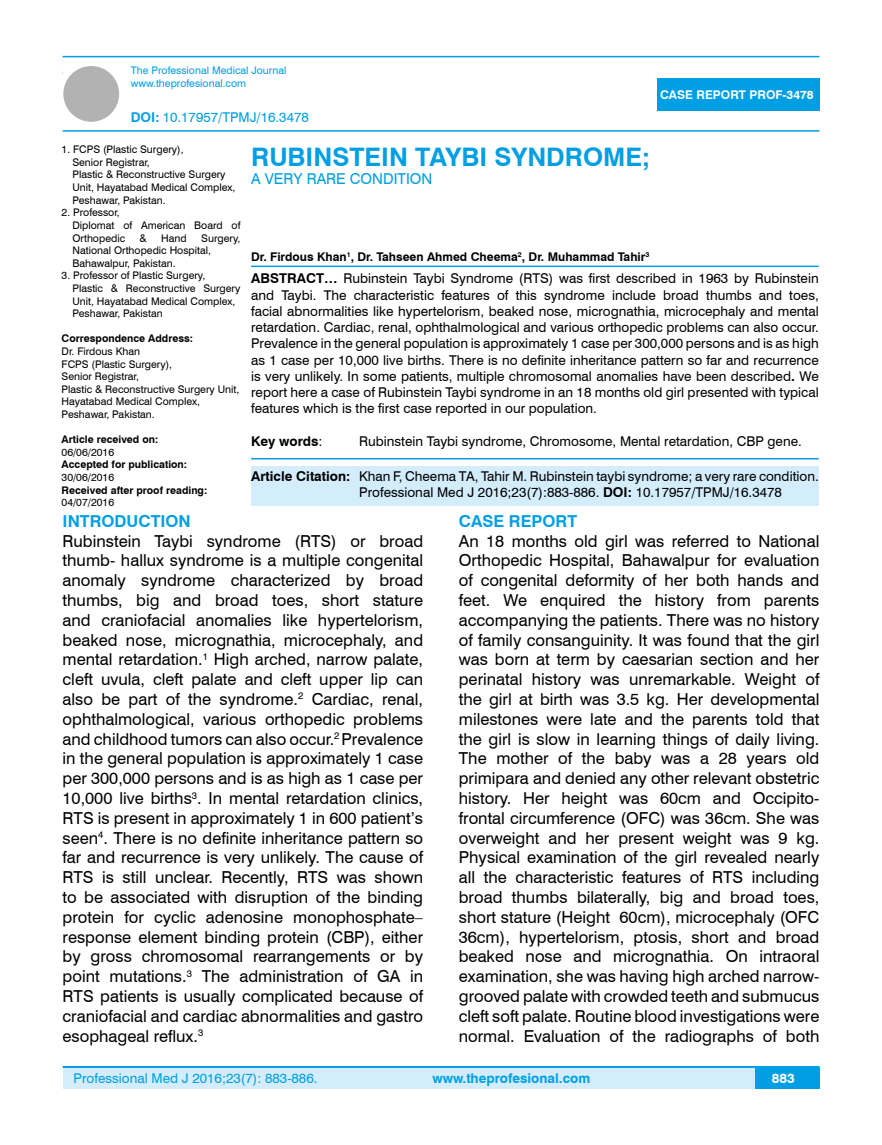
<style>
.page{position:relative;width:882px;height:1145px;background:#fff}
.page>*{position:absolute;margin:0;border:0;box-sizing:border-box;transform-origin:0 0}
.t1{font:700 25.5px "Swiss 721 BT";color:#009fe3}
.t2{font:16.5px/19.8px "Swiss 721 BT";color:#000;text-align:justify}
.t3{font:700 16.5px "Swiss 721 BT";color:#009fe3}
.t4{font:15px "Swiss 721 BT";color:#009fe3}
.t5{font:13.5px/16.2px "Swiss 721 BT";color:#000;text-align:justify}
.t6{font:13.5px "Swiss 721 BT";color:#009fe3}
.t7{font:700 13.5px "Swiss 721 BT";color:#009fe3}
.t8{font:700 13.5px "Swiss 721 BT";color:#000}
.t9{font:700 13.5px "Swiss 721 BT";color:#fff}
.t10{font:700 12px "Swiss 721 BT";color:#000}
.t11{font:700 12px "Swiss 721 BT";color:#fff}
.t12{font:10.5px/12.6px "Swiss 721 BT";color:#000}
.t13{font:700 10.5px "Swiss 721 BT";color:#000}
.t14{font:10.5px/12.6px "Swiss 721 BT";color:#009fe3}
.s1{font-weight:700}
.s2{font-weight:400}
</style>
<div class="page">
<div style="left:63px;top:1067px;width:756px;height:21px;background:#d4edfc"></div>
<hr style="left:63px;top:1066px;width:756px;height:2px;background:#009fe3">
<div style="left:754px;top:1068px;width:65px;height:20px;background:#009fe3"></div>
<hr style="left:63px;top:56px;width:756px;height:1px;background:#009fe3">
<hr style="left:63px;top:130px;width:756px;height:2px;background:#009fe3">
<div style="left:63px;top:66px;width:56px;height:56px;background:#b3b2b2;border-radius:50%"></div>
<div style="left:657px;top:78px;width:162px;height:33px;background:#009fe3"></div>
<hr style="left:251px;top:265px;width:567px;height:2px;background:#009fe3">
<hr style="left:251px;top:458px;width:567px;height:1px;background:#009fe3">
<div style="left:251px;top:466px;width:567px;height:39px;background:#d4edfc"></div>
<p class="t14" style="left:131px;top:64px;width:157px">The Professional Medical Journal www.theprofesional.com</p>
<p class="t6" style="left:131px;top:108px;width:179px"><span class="s1">DOI:</span> 10.17957/TPMJ/16.3478</p>
<p class="t11" style="left:659px;top:87px;width:155px">CASE REPORT PROF-3478</p>
<p class="t12" style="left:72px;top:143px;width:164px;text-indent:-11px">1. FCPS (Plastic Surgery),<br>Senior Registrar,<br>Plastic &amp; Reconstructive Surgery<br>Unit, Hayatabad Medical Complex,<br>Peshawar, Pakistan.</p>
<p class="t12" style="left:72px;top:206px;width:169px;text-indent:-11px">2. Professor,<br>Diplomat of American Board of<br>Orthopedic</p>
<p class="t12" style="left:139px;top:231px;width:9px">&amp;</p>
<p class="t12" style="left:161px;top:231px;width:27px">Hand</p>
<p class="t12" style="left:72px;top:231px;width:169px;text-indent:129px">Surgery,<br>National Orthopedic Hospital,<br>Bahawalpur, Pakistan.</p>
<p class="t12" style="left:72px;top:269px;width:169px;text-indent:-11px">3. Professor of Plastic Surgery,<br>Plastic &amp; Reconstructive Surgery<br>Unit, Hayatabad Medical Complex,<br>Peshawar, Pakistan</p>
<p class="t13" style="left:62px;top:331px;width:133px">Correspondence Address:</p>
<p class="t12" style="left:62px;top:344px;width:179px">Dr. Firdous Khan<br>FCPS (Plastic Surgery),<br>Senior Registrar,<br>Plastic &amp; Reconstructive Surgery Unit,<br>Hayatabad Medical Complex,<br>Peshawar, Pakistan.</p>
<p class="t13" style="left:62px;top:432px;width:98px">Article received on:</p>
<p class="t12" style="left:62px;top:445px;width:54px">06/06/2016</p>
<p class="t13" style="left:62px;top:457px;width:127px">Accepted for publication:</p>
<p class="t12" style="left:62px;top:470px;width:54px">30/06/2016</p>
<p class="t13" style="left:62px;top:482px;width:147px">Received after proof reading:</p>
<p class="t12" style="left:62px;top:496px;width:54px">04/07/2016</p>
<h1 class="t1" style="left:251px;top:139px;width:400px">RUBINSTEIN TAYBI SYNDROME;</h1>
<p class="t4" style="left:251px;top:168px;width:183px">A VERY RARE CONDITION</p>
<p class="t10" style="left:251px;top:248px;width:399px">Dr. Firdous Khan<sup>1</sup>, Dr. Tahseen Ahmed Cheema<sup>2</sup>, Dr. Muhammad Tahir<sup>3</sup></p>
<p class="t5" style="left:251px;top:270px;width:569px"><span class="s1">ABSTRACT…</span> Rubinstein Taybi Syndrome (RTS) was first described in 1963 by Rubinstein and Taybi. The characteristic features of this syndrome include broad thumbs and toes, facial abnormalities like hypertelorism, beaked nose, micrognathia, microcephaly and mental retardation. Cardiac, renal, ophthalmological and various orthopedic problems can also occur.<br>Prevalence in the general population is approximately 1 case per 300,000 persons and is as high as 1 case per 10,000 live births. There is no definite inheritance pattern so far and recurrence is very unlikely. In some patients, multiple chromosomal anomalies have been described<span class="s1">.</span> We report here a case of Rubinstein Taybi syndrome in an 18 months old girl presented with typical features which is the first case reported in our population.</p>
<p class="t8" style="left:251px;top:431px;width:73px">Key words<span class="s2">:</span></p>
<p class="t5" style="left:359px;top:432px;width:444px">Rubinstein Taybi syndrome, Chromosome, Mental retardation, CBP gene.</p>
<p class="t5" style="left:359px;top:467px;width:460px;text-indent:-108px"><span class="s1">Article Citation:</span> Khan F, Cheema TA, Tahir M. Rubinstein taybi syndrome; a very rare condition.<br>Professional Med J 2016;23(7):883-886. <span class="s1">DOI:</span> 10.17957/TPMJ/16.3478</p>
<p class="t3" style="left:63px;top:509px;width:130px">INTRODUCTION</p>
<p class="t2" style="left:63px;top:530px;width:362px">Rubinstein Taybi syndrome (RTS) or broad thumb- hallux syndrome is a multiple congenital anomaly syndrome characterized by broad thumbs, big and broad toes, short stature and craniofacial anomalies like hypertelorism, beaked nose, micrognathia, microcephaly, and mental retardation.<sup>1</sup> High arched, narrow palate, cleft uvula, cleft palate and cleft upper lip can also be part of the syndrome.<sup>2</sup> Cardiac, renal, ophthalmological, various orthopedic problems and childhood tumors can also occur.<sup>2</sup> Prevalence in the general population is approximately 1 case per 300,000 persons and is as high as 1 case per 10,000 live births<sup>3</sup>. In mental retardation clinics, RTS is present in approximately 1 in 600 patient’s seen<sup>4</sup>. There is no definite inheritance pattern so far and recurrence is very unlikely. The cause of RTS is still unclear. Recently, RTS was shown to be associated with disruption of the binding protein for cyclic adenosine monophosphate– response element binding protein (CBP), either by gross chromosomal rearrangements or by point mutations.<sup>3</sup> The administration of GA in RTS patients is usually complicated because of craniofacial and cardiac abnormalities and gastro esophageal reflux.<sup>3</sup></p>
<p class="t3" style="left:458px;top:509px;width:120px">CASE REPORT</p>
<p class="t2" style="left:458px;top:530px;width:362px">An 18 months old girl was referred to National Orthopedic Hospital, Bahawalpur for evaluation of congenital deformity of her both hands and feet. We enquired the history from parents accompanying the patients. There was no history of family consanguinity. It was found that the girl was born at term by caesarian section and her perinatal history was unremarkable. Weight of the girl at birth was 3.5 kg. Her developmental milestones were late and the parents told that the girl is slow in learning things of daily living.<br>The mother of the baby was a 28 years old primipara and denied any other relevant obstetric history. Her height was 60cm and Occipito&shy;frontal circumference (OFC) was 36cm. She was overweight and her present weight was 9 kg.<br>Physical examination of the girl revealed nearly all the characteristic features of RTS including broad thumbs bilaterally, big and broad toes, short stature (Height 60cm), microcephaly (OFC 36cm), hypertelorism, ptosis, short and broad beaked nose and micrognathia. On intraoral examination, she was having high arched narrow&shy;grooved palate with crowded teeth and submucus cleft soft palate. Routine blood investigations were normal. Evaluation of the radiographs of both</p>
<p class="t6" style="left:74px;top:1069px;width:245px">Professional Med J 2016;23(7): 883-886.</p>
<p class="t7" style="left:432px;top:1069px;width:159px">www.theprofesional.com</p>
<p class="t9" style="left:771px;top:1069px;width:24px">883</p>
</div>
